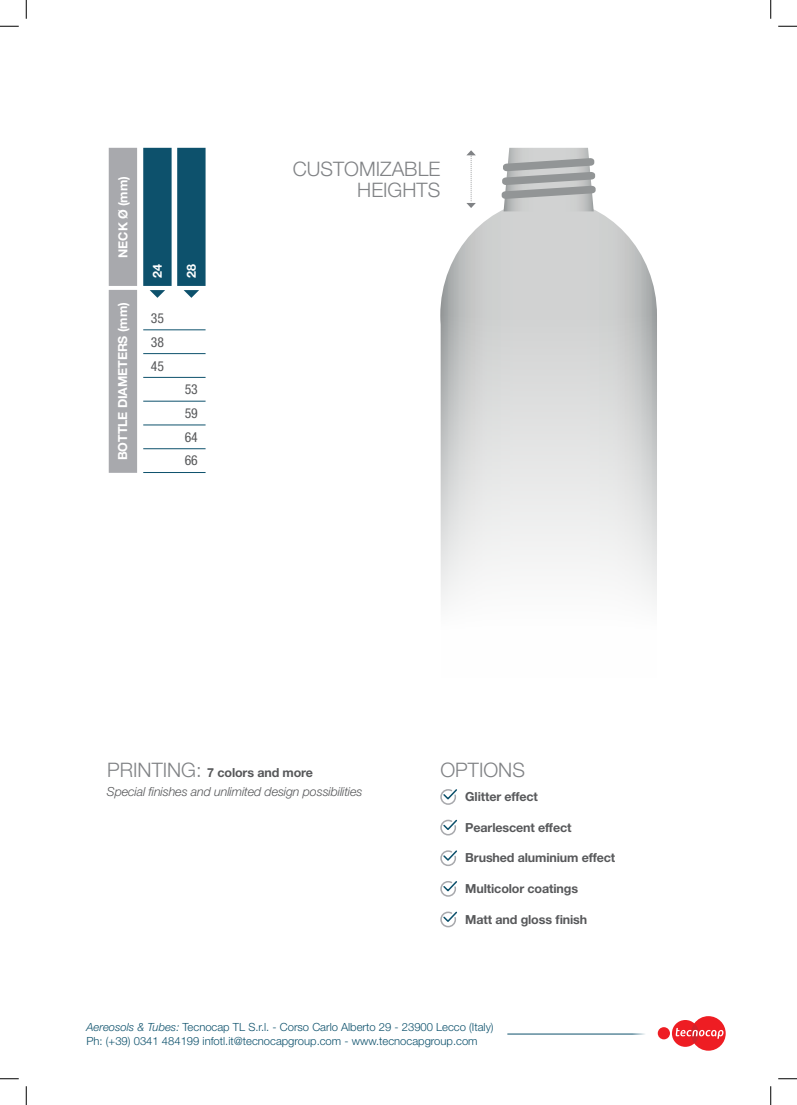
<style>
.page{position:relative;width:797px;height:1105px;background:#fff}
.page>*{position:absolute;margin:0;border:0;box-sizing:border-box;transform-origin:0 0}
.t1{font:300 20px/20.9px "Helvetica Neue LT Std";color:#808285;text-align:right}
.t2{font:condensed 13.75px/23.8px "Helvetica Neue LT Std";letter-spacing:-.01em;color:#57585a;text-align:justify}
.t3{font:700 12.5px "Helvetica Neue LT Std";letter-spacing:-.01em;color:#57585a}
.t4{font:italic 300 12.5px/19px "Helvetica Neue LT Std";letter-spacing:-.01em;color:#57585a}
.t5{font:700 12.5px "Helvetica Neue LT Std";letter-spacing:-.01em;color:#fff}
.t6{font:300 11.25px/13.5px "Helvetica Neue LT Std";color:#0d516c}
.s1{font-style:normal;font-size:20px;color:#808285}
.s2{font-weight:700;font-style:normal}
.s3{font-style:italic}
</style>
<div class="page">
<svg style="left:657px;top:1016px;width:68px;height:35px"></svg>
<hr style="left:507px;top:1034px;width:141px;height:1px;background:#0d516c">
<svg style="left:440px;top:789px;width:17px;height:16px"></svg>
<svg style="left:440px;top:819px;width:17px;height:17px"></svg>
<svg style="left:440px;top:850px;width:17px;height:16px"></svg>
<svg style="left:440px;top:881px;width:17px;height:16px"></svg>
<svg style="left:440px;top:911px;width:17px;height:17px"></svg>
<hr style="left:143px;top:329px;width:62px;height:1px;background:#0d516c">
<hr style="left:143px;top:353px;width:62px;height:1px;background:#0d516c">
<hr style="left:143px;top:377px;width:62px;height:1px;background:#0d516c">
<hr style="left:143px;top:401px;width:62px;height:1px;background:#0d516c">
<hr style="left:143px;top:425px;width:62px;height:1px;background:#0d516c">
<hr style="left:143px;top:448px;width:62px;height:1px;background:#0d516c">
<hr style="left:143px;top:472px;width:62px;height:1px;background:#0d516c">
<svg style="left:143px;top:148px;width:62px;height:150px;background:#316b82"></svg>
<div style="left:109px;top:148px;width:28px;height:325px;background:#a8a9ad"></div>
<svg style="left:440px;top:210px;width:217px;height:394px"></svg>
<svg style="left:501px;top:148px;width:94px;height:63px;background:#b9bbbb"></svg>
<svg style="left:466px;top:150px;width:10px;height:58px"></svg>
<svg style="left:0;top:25px;width:19px;height:2px"></svg>
<svg style="left:778px;top:25px;width:19px;height:2px"></svg>
<svg style="left:0;top:1078px;width:19px;height:1px"></svg>
<svg style="left:778px;top:1078px;width:19px;height:1px"></svg>
<svg style="left:25px;top:0;width:2px;height:19px"></svg>
<svg style="left:25px;top:1086px;width:2px;height:19px"></svg>
<svg style="left:770px;top:0;width:1px;height:19px"></svg>
<svg style="left:770px;top:1086px;width:1px;height:19px"></svg>
<p class="t5" style="left:115px;top:258px;width:83px;rotate:-90deg">NECK Ø (mm)</p>
<p class="t5" style="left:115px;top:460px;width:159px;rotate:-90deg">BOTTLE DIAMETERS (mm)</p>
<p class="t5" style="left:150px;top:278px;width:15px;rotate:-90deg">24</p>
<p class="t5" style="left:184px;top:278px;width:15px;rotate:-90deg">28</p>
<p class="t2" style="left:151px;top:306px;width:15px">35<br>38<br>45</p>
<p class="t2" style="left:185px;top:377px;width:15px">53<br>59<br>64<br>66</p>
<h1 class="t1" style="left:293px;top:158px;width:149px">CUSTOMIZABLE<br>HEIGHTS</h1>
<p class="t4" style="left:107px;top:763px;width:257px"><span class="s1">PRINTING:</span> <span class="s2">7 colors and more<br></span>Special finishes and unlimited design possibilities</p>
<h1 class="t1" style="left:440px;top:759px;width:86px">OPTIONS</h1>
<p class="t3" style="left:465px;top:789px;width:74px">Glitter effect</p>
<p class="t3" style="left:465px;top:819px;width:108px">Pearlescent effect</p>
<p class="t3" style="left:465px;top:850px;width:151px">Brushed aluminium effect</p>
<p class="t3" style="left:465px;top:881px;width:114px">Multicolor coatings</p>
<p class="t3" style="left:465px;top:911px;width:123px">Matt and gloss finish</p>
<p class="t6" style="left:86px;top:1020px;width:408px"><span class="s3">Aereosols &amp; Tubes:</span> Tecnocap TL S.r.l. - Corso Carlo Alberto 29 - 23900 Lecco (Italy)<br>Ph: (+39) 0341 484199 infotl.it@tecnocapgroup.com - www.tecnocapgroup.com</p>
</div>
